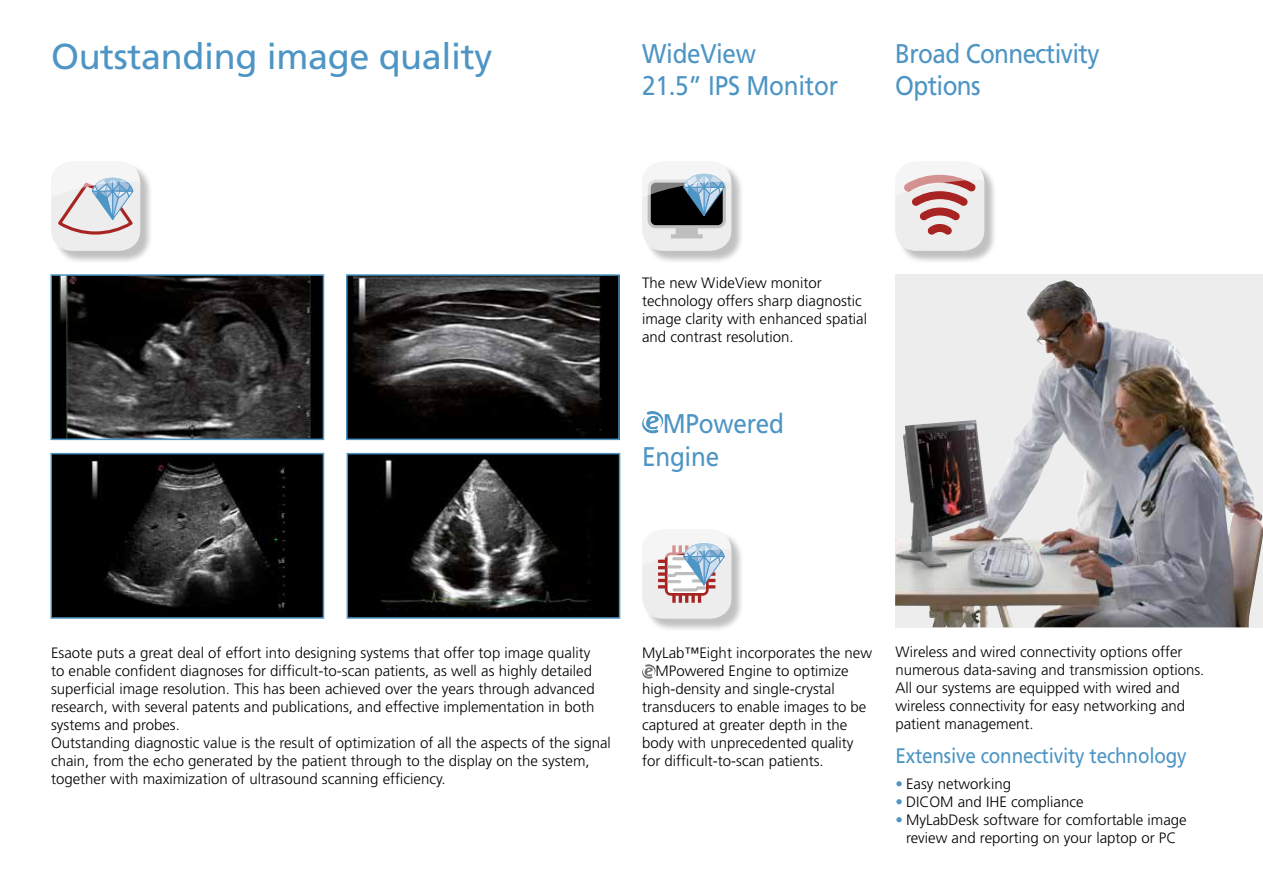
<style>
.page{position:relative;width:1263px;height:893px;background:#fff}
.page>*{position:absolute;margin:0;border:0;box-sizing:border-box;transform-origin:0 0}
.t1{font:36px "Frutiger";letter-spacing:-.01em;color:#4d95c4}
.t2{font:27px/32.4px "Frutiger";letter-spacing:-.01em;color:#4d95c4;scale:.9 1}
.t3{font:21px "Frutiger";letter-spacing:-.01em;color:#4d95c4;scale:.9 1}
.t4{font:300 15px/18px "Frutiger";color:#000}
.s1{color:#4d95c4}
</style>
<div class="page">
<img style="left:895px;top:281px;width:368px;height:346px">
<div style="left:897px;top:164px;width:100px;height:100px;background:#000;opacity:.25"></div>
<div style="left:895px;top:162px;width:89px;height:89px;background:#ededed;border-radius:21px"></div>
<svg style="left:895px;top:164px;width:89px;height:71px"></svg>
<div style="left:644px;top:531px;width:100px;height:101px;background:#000;opacity:.25"></div>
<div style="left:642px;top:529px;width:89px;height:90px;background:#ededed;border-radius:21px"></div>
<svg style="left:642px;top:529px;width:89px;height:74px"></svg>
<div style="left:644px;top:164px;width:100px;height:100px;background:#000;opacity:.25"></div>
<div style="left:642px;top:162px;width:89px;height:89px;background:#ededed;border-radius:21px"></div>
<svg style="left:643px;top:164px;width:88px;height:74px"></svg>
<svg style="left:642px;top:664px;width:14px;height:15px"></svg>
<div style="left:53px;top:164px;width:100px;height:100px;background:#000;opacity:.25"></div>
<div style="left:51px;top:162px;width:89px;height:89px;background:#ededed;border-radius:21px"></div>
<svg style="left:53px;top:164px;width:87px;height:72px"></svg>
<svg style="left:642px;top:411px;width:22px;height:22px"></svg>
<img style="left:53px;top:456px;width:268px;height:160px">
<div style="left:50px;top:453px;width:274px;height:166px;border:2px solid #4d95c4"></div>
<img style="left:350px;top:456px;width:267px;height:160px">
<div style="left:347px;top:453px;width:273px;height:166px;border:2px solid #4d95c4"></div>
<img style="left:53px;top:277px;width:268px;height:160px">
<div style="left:50px;top:274px;width:274px;height:166px;border:2px solid #4d95c4"></div>
<img style="left:349px;top:277px;width:268px;height:160px">
<div style="left:346px;top:274px;width:274px;height:166px;border:2px solid #4d95c4"></div>
<h1 class="t1" style="left:51px;top:36px;width:443px">Outstanding image quality</h1>
<h2 class="t2" style="left:642px;top:38px;width:219px">WideView<br>21.5” IPS Monitor</h2>
<h2 class="t2" style="left:895px;top:38px;width:229px">Broad Connectivity<br>Options</h2>
<p class="t4" style="left:642px;top:274px;width:226px">The new WideView monitor technology offers sharp diagnostic image clarity with enhanced spatial and contrast resolution.</p>
<h2 class="t2" style="left:642px;top:408px;width:159px;text-indent:21px">MPowered<br>Engine</h2>
<p class="t4" style="left:51px;top:644px;width:561px">Esaote puts a great deal of effort into designing systems that offer top image quality<br>to enable confident diagnoses for difficult-to-scan patients, as well as highly detailed superficial image resolution. This has been achieved over the years through advanced research, with several patents and publications, and effective implementation in both systems and probes.<br>Outstanding diagnostic value is the result of optimization of all the aspects of the signal chain, from the echo generated by the patient through to the display on the system, together with maximization of ultrasound scanning efficiency.</p>
<p class="t4" style="left:642px;top:644px;width:231px">MyLab™Eight incorporates the new</p>
<p class="t4" style="left:655px;top:662px;width:195px">MPowered Engine to optimize</p>
<p class="t4" style="left:642px;top:680px;width:194px">high-density and single-crystal</p>
<p class="t4" style="left:642px;top:698px;width:226px">transducers to enable images to be</p>
<p class="t4" style="left:642px;top:716px;width:207px">captured at greater depth in the</p>
<p class="t4" style="left:642px;top:734px;width:213px">body with unprecedented quality</p>
<p class="t4" style="left:642px;top:752px;width:183px">for difficult-to-scan patients.</p>
<p class="t4" style="left:895px;top:643px;width:310px">Wireless and wired connectivity options offer numerous data-saving and transmission options.<br>All our systems are equipped with wired and wireless connectivity for easy networking and patient management.</p>
<h3 class="t3" style="left:895px;top:743px;width:325px">Extensive connectivity technology</h3>
<p class="t4" style="left:895px;top:775px;width:117px"><span class="s1">•</span> Easy networking</p>
<p class="t4" style="left:895px;top:793px;width:190px"><span class="s1">•</span> DICOM and IHE compliance</p>
<p class="t4" style="left:895px;top:811px;width:293px;text-align:center"><span class="s1">•</span> MyLabDesk software for comfortable image review and reporting on your laptop or PC</p>
</div>
